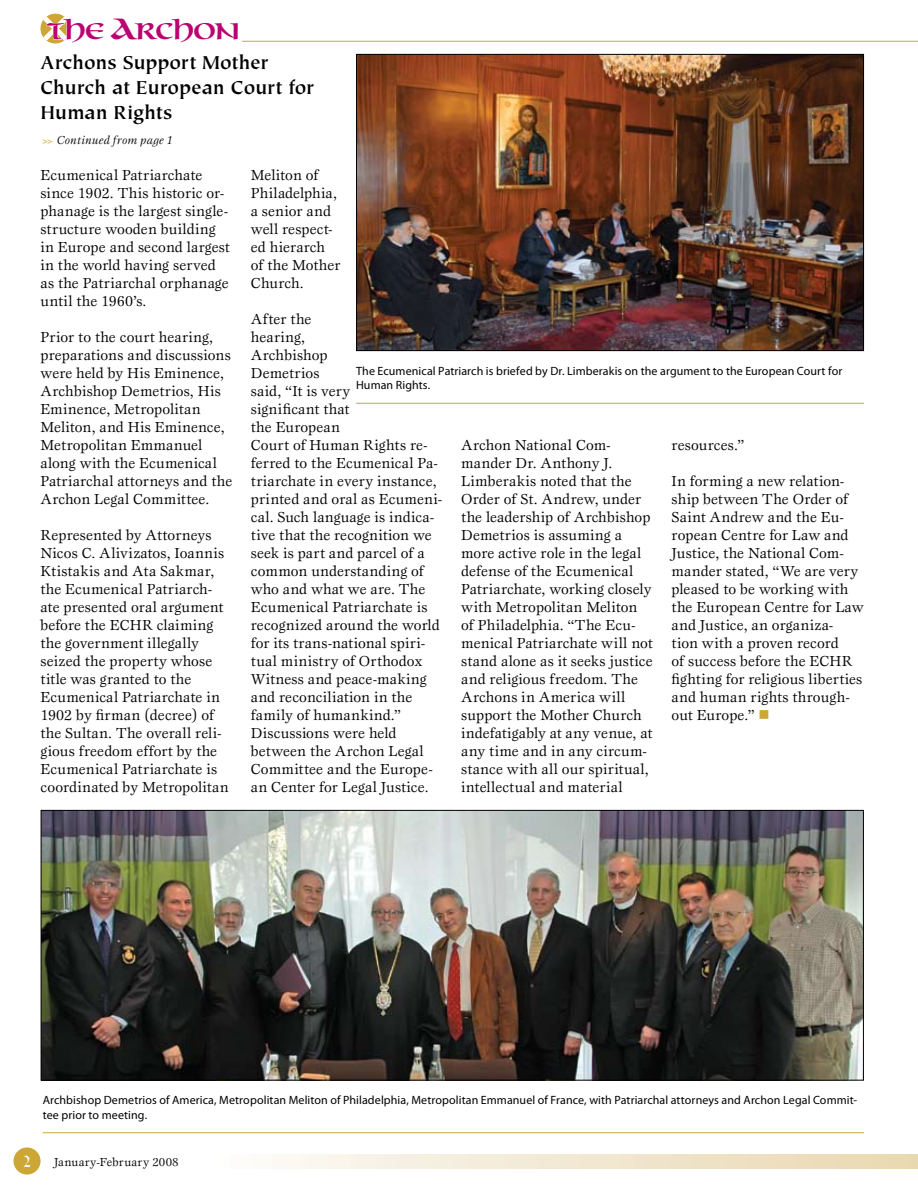
<style>
.page{position:relative;width:918px;height:1188px;background:#fff}
.page>*{position:absolute;margin:0;border:0;box-sizing:border-box;transform-origin:0 0}
.t1{font:34.5px "Omnia";letter-spacing:-.06em;color:#bc0070}
.t2{font:700 21px/25.2px "Tiepolo";letter-spacing:-.01em;color:#000}
.t3{font:21px "Goudy Text";color:#fff}
.t4{font:15px/18px "Esprit";letter-spacing:.01em;color:#000}
.t5{font:12px/14.4px "Myriad Pro";letter-spacing:.005em;color:#000}
.t6{font:italic 12px "Esprit";letter-spacing:.015em;color:#000}
.t7{font:12px "Esprit";letter-spacing:.02em;color:#000}
.s1{font-size:44.7px}
.s2{font-size:9px;color:#cca735}
.s3{color:#cca735}
</style>
<div class="page">
<img style="left:358px;top:56px;width:504px;height:293px">
<div style="left:356px;top:54px;width:508px;height:297px;border:1px solid #000"></div>
<img style="left:43px;top:812px;width:819px;height:267px">
<hr style="left:356px;top:403px;width:508px;height:1px;background:#cca735">
<hr style="left:43px;top:1132px;width:821px;height:1px;background:#cca735">
<svg style="left:40px;top:1154px;width:878px;height:14px"></svg>
<div style="left:41px;top:14px;width:29px;height:30px;background:#cca735;border-radius:50%"></div>
<svg style="left:43px;top:16px;width:28px;height:27px"></svg>
<hr style="left:242px;top:41px;width:676px;height:1px;background:#cca735">
<div style="left:14px;top:1148px;width:27px;height:27px;background:#cca735;border-radius:50%"></div>
<h1 class="t1" style="left:47px;top:17px;width:196px">The <span class="s1">A</span>rchon</h1>
<h2 class="t2" style="left:40px;top:50px;width:275px">Archons Support Mother<br>Church at European Court for<br>Human Rights</h2>
<p class="t6" style="left:40px;top:133px;width:134px"><span class="s2">&gt;&gt;</span> Continued from page 1</p>
<p class="t4" style="left:40px;top:166px;width:191px">Ecumenical Patriarchate since 1902. This historic or&shy;phanage is the largest single&shy;structure wooden building in Europe and second largest in the world having served as the Patriarchal orphanage until the 1960’s.</p>
<p class="t4" style="left:40px;top:328px;width:193px">Prior to the court hearing, preparations and discussions were held by His Eminence,<br>Archbishop Demetrios, His<br>Eminence, Metropolitan<br>Meliton, and His Eminence,<br>Metropolitan Emmanuel along with the Ecumenical<br>Patriarchal attorneys and the<br>Archon Legal Committee.</p>
<p class="t4" style="left:40px;top:526px;width:190px">Represented by Attorneys<br>Nicos C. Alivizatos, Ioannis<br>Ktistakis and Ata Sakmar, the Ecumenical Patriarch&shy;ate presented oral argument before the ECHR claiming the government illegally seized the property whose title was granted to the<br>Ecumenical Patriarchate in<br>1902 by firman (decree) of the Sultan. The overall reli&shy;gious freedom effort by the<br>Ecumenical Patriarchate is coordinated by Metropolitan</p>
<p class="t4" style="left:251px;top:166px;width:91px">Meliton of<br>Philadelphia, a senior and well respect&shy;ed hierarch of the Mother<br>Church.</p>
<p class="t4" style="left:251px;top:310px;width:193px">After the<br>hearing,<br>Archbishop<br>Demetrios<br>said, “It is very<br>significant that<br>the European<br>Court of Human Rights re&shy;ferred to the Ecumenical Pa&shy;triarchate in every instance, printed and oral as Ecumeni&shy;cal. Such language is indica&shy;tive that the recognition we seek is part and parcel of a common understanding of who and what we are. The<br>Ecumenical Patriarchate is recognized around the world for its trans-national spiri&shy;tual ministry of Orthodox<br>Witness and peace-making and reconciliation in the family of humankind.”<br>Discussions were held between the Archon Legal<br>Committee and the Europe&shy;an Center for Legal Justice.</p>
<p class="t5" style="left:356px;top:364px;width:488px">The Ecumenical Patriarch is briefed by Dr. Limberakis on the argument to the European Court for<br>Human Rights.</p>
<p class="t4" style="left:461px;top:436px;width:193px">Archon National Com&shy;mander Dr. Anthony J.<br>Limberakis noted that the<br>Order of St. Andrew, under the leadership of Archbishop<br>Demetrios is assuming a more active role in the legal defense of the Ecumenical<br>Patriarchate, working closely with Metropolitan Meliton of Philadelphia. “The Ecu&shy;menical Patriarchate will not stand alone as it seeks justice and religious freedom. The<br>Archons in America will support the Mother Church indefatigably at any venue, at any time and in any circum&shy;stance with all our spiritual, intellectual and material</p>
<p class="t4" style="left:672px;top:436px;width:74px">resources.”</p>
<p class="t4" style="left:672px;top:472px;width:194px">In forming a new relation&shy;ship between The Order of<br>Saint Andrew and the Eu&shy;ropean Centre for Law and<br>Justice, the National Com&shy;mander stated, “We are very pleased to be working with the European Centre for Law and Justice, an organiza-<br>tion with a proven record<br>of success before the ECHR fighting for religious liberties and human rights through&shy;out Europe.” <span class="s3">■</span></p>
<p class="t5" style="left:43px;top:1093px;width:816px">Archbishop Demetrios of America, Metropolitan Meliton of Philadelphia, Metropolitan Emmanuel of France, with Patriarchal attorneys and Archon Legal Commit&shy;tee prior to meeting.</p>
<h2 class="t3" style="left:24px;top:1148px;width:8px">2</h2>
<p class="t7" style="left:54px;top:1154px;width:126px">January-February 2008</p>
</div>
